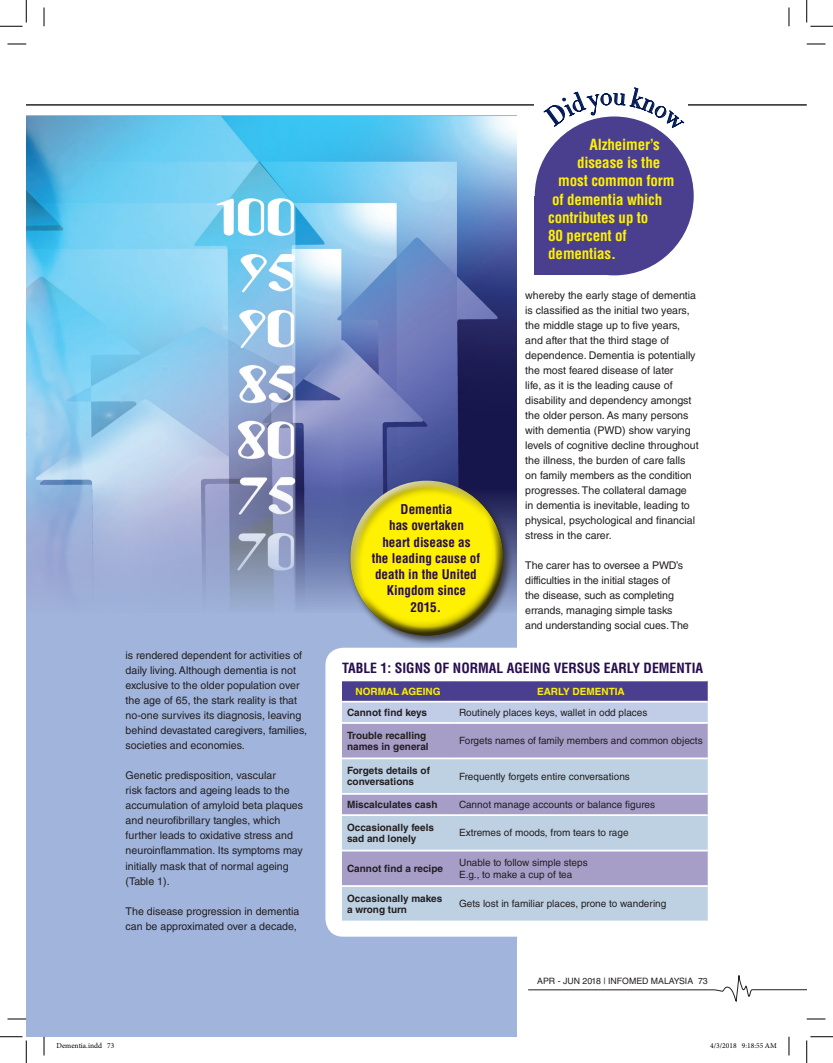
<style>
.page{position:relative;width:833px;height:1063px;background:#fff}
.page>*{position:absolute;margin:0;border:0;box-sizing:border-box;transform-origin:0 0}
.t1{font:700 condensed 15px "Helvetica LT Std";letter-spacing:-.01em;color:#fff101}
.t2{font:700 condensed 13.75px "Helvetica LT Std";color:#270d4e}
.t3{font:700 condensed 13.12px/16.2px "Helvetica LT Std";color:#270d4e;text-align:center}
.BodyText{font:10.62px/15px "Helvetica LT Std";color:#231f20}
.t4{font:10px "Helvetica LT Std";color:#231f20}
.t5{font:700 10px/11.5px "Helvetica LT Std";color:#231f20}
.t6{font:700 10px "Helvetica LT Std";color:#fff101}
.t7{font:8.75px "Helvetica LT Std";color:#231f20}
.t8{font:7.5px "Minion Pro";color:#000}
</style>
<div class="page">
<svg style="left:528px;top:975px;width:278px;height:26px"></svg>
<div style="left:26px;top:115px;width:490px;height:921px;background:#a0b4dc"></div>
<img style="left:26px;top:116px;width:490px;height:491px">
<div style="left:325px;top:647px;width:382px;height:289px;background:#fff;border-radius:18px"></div>
<svg style="left:342px;top:681px;width:365px;height:41px;background:#8889bc"></svg>
<div style="left:342px;top:723px;width:365px;height:34px;background:#a69ec7"></div>
<svg style="left:342px;top:759px;width:365px;height:161px;background:#b6c0d9"></svg>
<hr style="left:342px;top:700px;width:112px;height:2px;background:#fff">
<hr style="left:454px;top:700px;width:253px;height:2px;background:#fff">
<hr style="left:342px;top:792px;width:112px;height:2px;background:#fff">
<hr style="left:454px;top:792px;width:253px;height:2px;background:#fff">
<hr style="left:342px;top:814px;width:112px;height:2px;background:#fff">
<hr style="left:454px;top:814px;width:253px;height:2px;background:#fff">
<hr style="left:342px;top:849px;width:112px;height:2px;background:#fff">
<hr style="left:454px;top:849px;width:253px;height:2px;background:#fff">
<hr style="left:342px;top:885px;width:112px;height:1px;background:#fff">
<hr style="left:454px;top:885px;width:253px;height:1px;background:#fff">
<hr style="left:26px;top:104px;width:780px;height:1px;background:#231f20">
<div style="left:534px;top:69px;width:153px;height:55px;background:#fff"></div>
<div style="left:534px;top:116px;width:159px;height:159px;background:#493f8e;border-radius:50%"></div>
<div style="left:534px;top:196px;width:78px;height:79px;background:#493f8e"></div>
<div style="left:347px;top:477px;width:166px;height:169px;background:#231f20;opacity:.75"></div>
<div style="left:349px;top:479px;width:149px;height:121px;background:#fff;opacity:.75"></div>
<div style="left:351px;top:504px;width:154px;height:132px;background:#231f20;opacity:.75"></div>
<svg style="left:8px;top:43px;width:18px;height:2px"></svg>
<svg style="left:806px;top:43px;width:19px;height:2px"></svg>
<svg style="left:8px;top:1018px;width:18px;height:1px"></svg>
<svg style="left:806px;top:1018px;width:19px;height:1px"></svg>
<svg style="left:43px;top:8px;width:2px;height:18px"></svg>
<svg style="left:43px;top:1036px;width:2px;height:19px"></svg>
<svg style="left:788px;top:8px;width:1px;height:18px"></svg>
<svg style="left:788px;top:1036px;width:1px;height:19px"></svg>
<svg style="left:0;top:0;width:27px;height:27px"></svg>
<svg style="left:0;top:1036px;width:27px;height:26px"></svg>
<svg style="left:806px;top:0;width:26px;height:27px"></svg>
<svg style="left:806px;top:1036px;width:26px;height:26px"></svg>
<svg style="left:543px;top:87px;width:141px;height:47px"></svg>
<p class="BodyText" style="left:125px;top:648px;width:183px">is rendered dependent for activities of daily living. Although dementia is not exclusive to the older population over the age of 65, the stark reality is that no-one survives its diagnosis, leaving behind devastated caregivers, families, societies and economies.</p>
<p class="BodyText" style="left:125px;top:768px;width:179px">Genetic predisposition, vascular<br>risk factors and ageing leads to the accumulation of amyloid beta plaques and neurofibrillary tangles, which further leads to oxidative stress and neuroinflammation. Its symptoms may initially mask that of normal ageing (Table 1).</p>
<p class="BodyText" style="left:125px;top:903px;width:175px">The disease progression in dementia can be approximated over a decade,</p>
<p class="t1" style="left:589px;top:136px;width:72px">Alzheimer’s</p>
<p class="t1" style="left:576px;top:154px;width:85px">disease is the</p>
<p class="t1" style="left:558px;top:172px;width:118px">most common form</p>
<p class="t1" style="left:551px;top:190px;width:112px">of dementia which</p>
<p class="t1" style="left:548px;top:208px;width:102px">contributes up to</p>
<p class="t1" style="left:548px;top:226px;width:80px">80 percent of</p>
<p class="t1" style="left:548px;top:244px;width:69px">dementias.</p>
<p class="BodyText" style="left:525px;top:288px;width:175px">whereby the early stage of dementia is classified as the initial two years, the middle stage up to five years, and after that the third stage of dependence. Dementia is potentially the most feared disease of later<br>life, as it is the leading cause of disability and dependency amongst the older person. As many persons with dementia (PWD) show varying levels of cognitive decline throughout the illness, the burden of care falls on family members as the condition progresses. The collateral damage<br>in dementia is inevitable, leading to physical, psychological and financial stress in the carer.</p>
<p class="BodyText" style="left:525px;top:558px;width:165px">The carer has to oversee a PWD’s difficulties in the initial stages of<br>the disease, such as completing errands, managing simple tasks and understanding social cues. The</p>
<p class="t2" style="left:342px;top:659px;width:362px">TABLE 1: SIGNS OF NORMAL AGEING VERSUS EARLY DEMENTIA</p>
<p class="t6" style="left:355px;top:685px;width:87px">NORMAL AGEING</p>
<p class="t6" style="left:536px;top:685px;width:89px">EARLY DEMENTIA</p>
<p class="t5" style="left:347px;top:706px;width:82px">Cannot find keys</p>
<p class="t4" style="left:459px;top:706px;width:190px">Routinely places keys, wallet in odd places</p>
<p class="t5" style="left:347px;top:729px;width:83px">Trouble recalling names in general</p>
<p class="t4" style="left:459px;top:735px;width:245px">Forgets names of family members and common objects</p>
<p class="t5" style="left:347px;top:764px;width:84px">Forgets details of conversations</p>
<p class="t4" style="left:459px;top:770px;width:172px">Frequently forgets entire conversations</p>
<p class="t5" style="left:347px;top:798px;width:92px">Miscalculates cash</p>
<p class="t4" style="left:459px;top:798px;width:197px">Cannot manage accounts or balance figures</p>
<p class="t5" style="left:347px;top:821px;width:89px">Occasionally feels sad and lonely</p>
<p class="t4" style="left:459px;top:827px;width:171px">Extremes of moods, from tears to rage</p>
<p class="t5" style="left:347px;top:862px;width:97px">Cannot find a recipe</p>
<p class="t3" style="left:371px;top:501px;width:110px">Dementia<br>has overtaken<br>heart disease as<br>the leading cause of death in the United<br>Kingdom since<br>2015.</p>
<p class="t4" style="left:459px;top:856px;width:130px">Unable to follow simple steps</p>
<p class="t4" style="left:459px;top:868px;width:115px">E.g., to make a cup of tea</p>
<p class="t5" style="left:347px;top:892px;width:97px">Occasionally makes a wrong turn</p>
<p class="t4" style="left:459px;top:898px;width:209px">Gets lost in familiar places, prone to wandering</p>
<p class="t7" style="left:537px;top:975px;width:172px">APR - JUN 2018 | INFOMED MALAYSIA 73</p>
<p class="t8" style="left:56px;top:1040px;width:59px">Dementia.indd 73</p>
<p class="t8" style="left:709px;top:1040px;width:68px">4/3/2018 9:18:55 AM</p>
</div>
